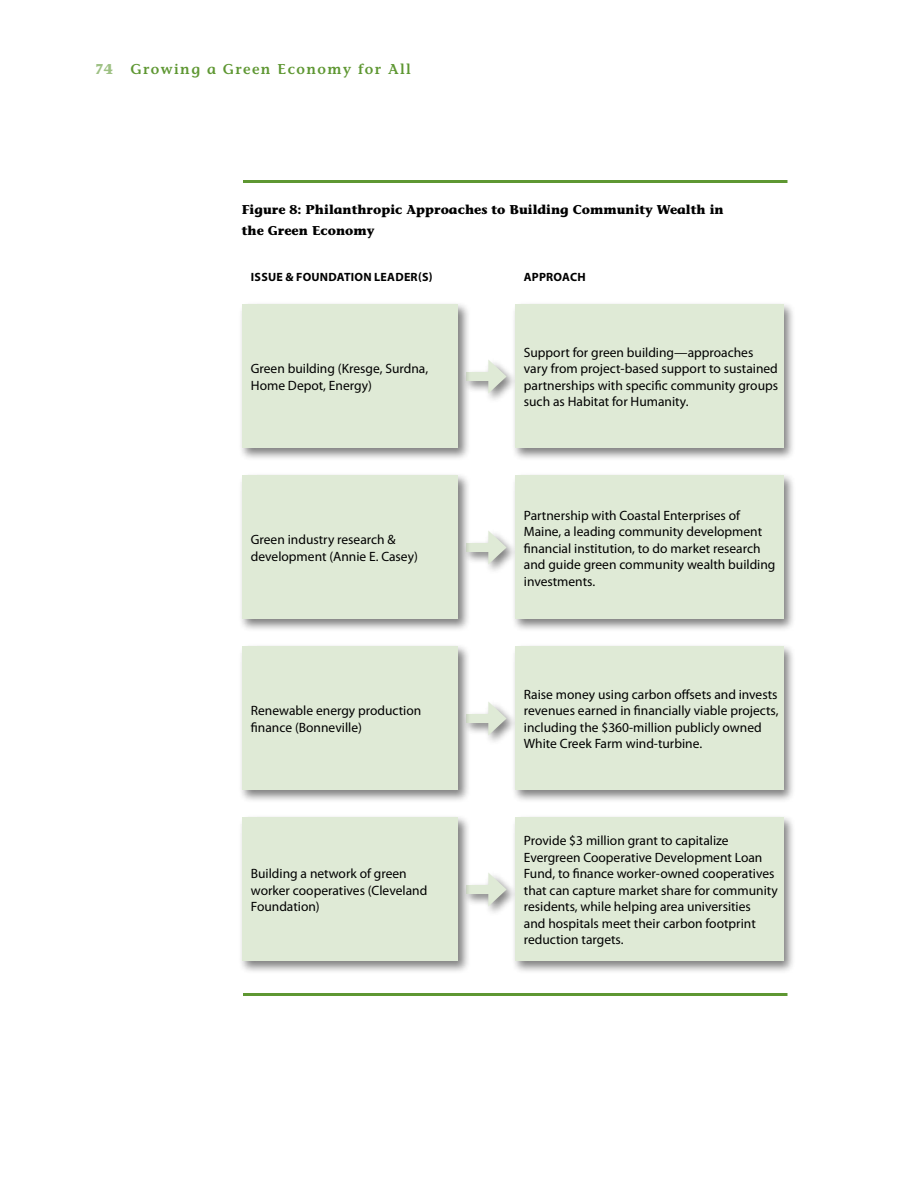
<style>
.page{position:relative;width:918px;height:1188px;background:#fff}
.page>*{position:absolute;margin:0;border:0;box-sizing:border-box;transform-origin:0 0}
.t1{font:600 14.25px "Stone Informal";letter-spacing:.1em;color:#5e9732}
.t2{font:13.5px/16.5px "Myriad Pro";color:#000}
.t3{font:700 12.75px/21px "Stone Informal";color:#000}
.t4{font:700 12px "Myriad Pro";letter-spacing:.02em;color:#000}
.s1{font-weight:700;color:#9ec184}
</style>
<div class="page">
<hr style="left:243px;top:180px;width:545px;height:3px;background:#5e9732">
<hr style="left:243px;top:993px;width:545px;height:3px;background:#5e9732">
<div style="left:462px;top:357px;width:56px;height:48px;background:#000;opacity:.5"></div>
<div style="left:466px;top:372px;width:30px;height:9px;background:#dfead6"></div>
<svg style="left:488px;top:359px;width:19px;height:35px"></svg>
<div style="left:238px;top:301px;width:233px;height:160px;background:#000;opacity:.5"></div>
<div style="left:242px;top:304px;width:216px;height:144px;background:#dfead6"></div>
<div style="left:511px;top:301px;width:285px;height:160px;background:#000;opacity:.5"></div>
<div style="left:515px;top:304px;width:268px;height:144px;background:#dfead6"></div>
<div style="left:462px;top:528px;width:56px;height:48px;background:#000;opacity:.5"></div>
<div style="left:466px;top:543px;width:30px;height:9px;background:#dfead6"></div>
<svg style="left:488px;top:530px;width:19px;height:35px"></svg>
<div style="left:238px;top:472px;width:233px;height:160px;background:#000;opacity:.5"></div>
<div style="left:242px;top:476px;width:216px;height:144px;background:#dfead6"></div>
<div style="left:511px;top:472px;width:285px;height:160px;background:#000;opacity:.5"></div>
<div style="left:515px;top:476px;width:268px;height:144px;background:#dfead6"></div>
<div style="left:462px;top:699px;width:56px;height:48px;background:#000;opacity:.5"></div>
<div style="left:466px;top:714px;width:30px;height:9px;background:#dfead6"></div>
<svg style="left:488px;top:701px;width:19px;height:35px"></svg>
<div style="left:238px;top:643px;width:233px;height:160px;background:#000;opacity:.5"></div>
<div style="left:242px;top:646px;width:216px;height:144px;background:#dfead6"></div>
<div style="left:511px;top:643px;width:285px;height:160px;background:#000;opacity:.5"></div>
<div style="left:515px;top:646px;width:268px;height:144px;background:#dfead6"></div>
<div style="left:462px;top:870px;width:56px;height:48px;background:#000;opacity:.5"></div>
<div style="left:466px;top:885px;width:30px;height:9px;background:#dfead6"></div>
<svg style="left:488px;top:872px;width:19px;height:35px"></svg>
<div style="left:238px;top:814px;width:233px;height:160px;background:#000;opacity:.5"></div>
<div style="left:242px;top:818px;width:216px;height:144px;background:#dfead6"></div>
<div style="left:511px;top:814px;width:285px;height:160px;background:#000;opacity:.5"></div>
<div style="left:515px;top:818px;width:268px;height:144px;background:#dfead6"></div>
<p class="t1" style="left:95px;top:61px;width:318px"><span class="s1">74</span> Growing a Green Economy for All</p>
<p class="t3" style="left:242px;top:199px;width:483px">Figure 8: Philanthropic Approaches to Building Community Wealth in the Green Economy</p>
<p class="t4" style="left:251px;top:269px;width:183px">ISSUE &amp; FOUNDATION LEADER(S)</p>
<p class="t4" style="left:524px;top:269px;width:63px">APPROACH</p>
<p class="t2" style="left:251px;top:360px;width:179px">Green building (Kresge, Surdna,<br>Home Depot, Energy)</p>
<p class="t2" style="left:251px;top:531px;width:169px">Green industry research &amp; development (Annie E. Casey)</p>
<p class="t2" style="left:251px;top:702px;width:172px">Renewable energy production finance (Bonneville)</p>
<p class="t2" style="left:251px;top:865px;width:178px">Building a network of green worker cooperatives (Cleveland<br>Foundation)</p>
<p class="t2" style="left:524px;top:344px;width:256px">Support for green building—approaches vary from project-based support to sustained partnerships with specific community groups such as Habitat for Humanity.</p>
<p class="t2" style="left:524px;top:507px;width:253px">Partnership with Coastal Enterprises of Maine, a leading community development financial institution, to do market research and guide green community wealth building investments.</p>
<p class="t2" style="left:524px;top:686px;width:256px">Raise money using carbon offsets and invests revenues earned in financially viable projects, including the $360-million publicly owned White Creek Farm wind-turbine.</p>
<p class="t2" style="left:524px;top:832px;width:256px">Provide $3 million grant to capitalize Evergreen Cooperative Development Loan Fund, to finance worker-owned cooperatives that can capture market share for community residents, while helping area universities<br>and hospitals meet their carbon footprint reduction targets.</p>
</div>
